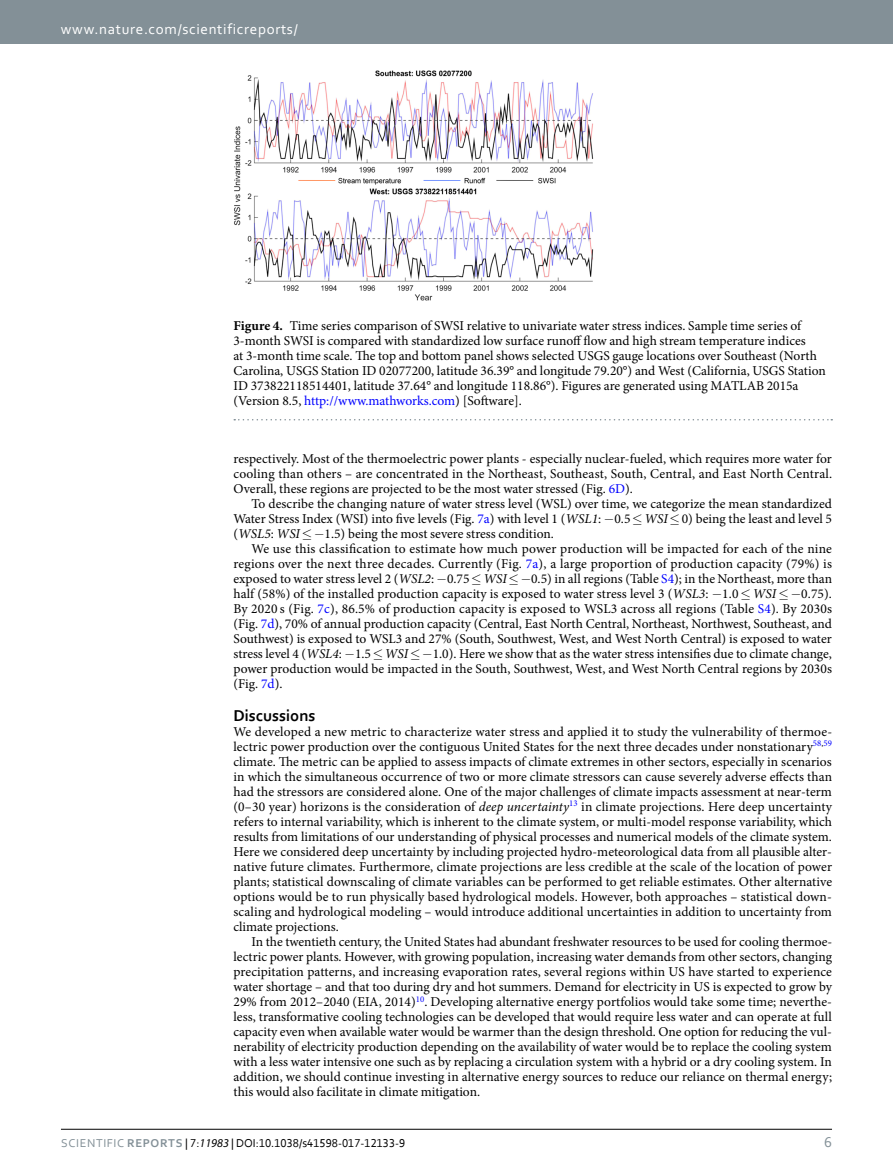
<style>
.page{position:relative;width:893px;height:1174px;background:#fff}
.page>*{position:absolute;margin:0;border:0;box-sizing:border-box;transform-origin:0 0}
.t1{font:700 16.5px "Corbel";color:#000}
.t2{font:15px "Corbel 2";letter-spacing:.045em;color:#fff}
.t3{font:15px "Corbel 2";color:#839097}
.t4{font:13.5px/15px "Minion Pro";color:#000;text-align:justify}
.t5{font:12px "Corbel";color:#000}
.s1{font-weight:700}
.s2{color:#00f}
.s3{font-style:italic}
.s4{font-family:"Corbel 2";color:#839097}
.s5{font-family:"Corbel Bold 2";color:#839097}
.s6{font-family:"Myriad Pro";font-style:italic}
</style>
<div class="page">
<div style="left:0;top:0;width:893px;height:43px;background:#839097"></div>
<hr style="left:61px;top:1129px;width:771px;height:1px;background:#000">
<img style="left:234px;top:70px;width:359px;height:231px">
<svg style="left:234px;top:419px;width:598px;height:1px"></svg>
<p class="t2" style="left:61px;top:19px;width:238px">www.nature.com/scientificreports/</p>
<p class="t4" style="left:233px;top:318px;width:594px;text-align:left"><span class="s1">Figure 4.</span> Time series comparison of SWSI relative to univariate water stress indices. Sample time series of 3-month SWSI is compared with standardized low surface runoff flow and high stream temperature indices<br>at 3-month time scale. The top and bottom panel shows selected USGS gauge locations over Southeast (North Carolina, USGS Station ID 02077200, latitude 36.39° and longitude 79.20°) and West (California, USGS Station ID 373822118514401, latitude 37.64° and longitude 118.86°). Figures are generated using MATLAB 2015a (Version 8.5, <span class="s2">http://www.mathworks.com</span>) [Software].</p>
<p class="t4" style="left:233px;top:451px;width:600px">respectively. Most of the thermoelectric power plants - especially nuclear-fueled, which requires more water for cooling than others – are concentrated in the Northeast, Southeast, South, Central, and East North Central.<br>Overall, these regions are projected to be the most water stressed (Fig. <span class="s2">6D</span>).</p>
<p class="t4" style="left:233px;top:496px;width:600px;text-indent:18px">To describe the changing nature of water stress level (WSL) over time, we categorize the mean standardized Water Stress Index (WSI) into five levels (Fig. <span class="s2">7a</span>) with level 1 (<span class="s3">WSL1</span>: −0.5≤<span class="s3">WSI</span>≤0) being the least and level 5 (<span class="s3">WSL5</span>: <span class="s3">WSI</span>≤−1.5) being the most severe stress condition.</p>
<p class="t4" style="left:233px;top:541px;width:600px;text-indent:18px">We use this classification to estimate how much power production will be impacted for each of the nine regions over the next three decades. Currently (Fig. <span class="s2">7a</span>), a large proportion of production capacity (79%) is exposed to water stress level 2 (<span class="s3">WSL2</span>: −0.75≤<span class="s3">WSI</span>≤−0.5) in all regions (Table <span class="s2">S4</span>); in the Northeast, more than half (58%) of the installed production capacity is exposed to water stress level 3 (<span class="s3">WSL3</span>: −1.0≤<span class="s3">WSI</span>≤−0.75).<br>By 2020 s (Fig. <span class="s2">7c</span>), 86.5% of production capacity is exposed to WSL3 across all regions (Table <span class="s2">S4</span>). By 2030s (Fig. <span class="s2">7d</span>), 70% of annual production capacity (Central, East North Central, Northeast, Northwest, Southeast, and Southwest) is exposed to WSL3 and 27% (South, Southwest, West, and West North Central) is exposed to water stress level 4 (<span class="s3">WSL4</span>: −1.5≤<span class="s3">WSI</span>≤−1.0). Here we show that as the water stress intensifies due to climate change, power production would be impacted in the South, Southwest, West, and West North Central regions by 2030s (Fig. <span class="s2">7d</span>).</p>
<p class="t1" style="left:233px;top:705px;width:84px">Discussions</p>
<p class="t4" style="left:233px;top:724px;width:600px">We developed a new metric to characterize water stress and applied it to study the vulnerability of thermoe&shy;lectric power production over the contiguous United States for the next three decades under nonstationary<sup>58</sup><sup>,</sup><sup>59 </sup>climate. The metric can be applied to assess impacts of climate extremes in other sectors, especially in scenarios in which the simultaneous occurrence of two or more climate stressors can cause severely adverse effects than had the stressors are considered alone. One of the major challenges of climate impacts assessment at near-term (0–30 year) horizons is the consideration of <span class="s3">deep uncertainty</span><sup>13</sup> in climate projections. Here deep uncertainty refers to internal variability, which is inherent to the climate system, or multi-model response variability, which results from limitations of our understanding of physical processes and numerical models of the climate system.<br>Here we considered deep uncertainty by including projected hydro-meteorological data from all plausible alter&shy;native future climates. Furthermore, climate projections are less credible at the scale of the location of power plants; statistical downscaling of climate variables can be performed to get reliable estimates. Other alternative options would be to run physically based hydrological models. However, both approaches – statistical down&shy;scaling and hydrological modeling – would introduce additional uncertainties in addition to uncertainty from climate projections.</p>
<p class="t4" style="left:233px;top:934px;width:600px;text-indent:18px">In the twentieth century, the United States had abundant freshwater resources to be used for cooling thermoe&shy;lectric power plants. However, with growing population, increasing water demands from other sectors, changing precipitation patterns, and increasing evaporation rates, several regions within US have started to experience water shortage – and that too during dry and hot summers. Demand for electricity in US is expected to grow by 29% from 2012–2040 (EIA, 2014)<sup>10</sup>. Developing alternative energy portfolios would take some time; neverthe&shy;less, transformative cooling technologies can be developed that would require less water and can operate at full capacity even when available water would be warmer than the design threshold. One option for reducing the vul&shy;nerability of electricity production depending on the availability of water would be to replace the cooling system with a less water intensive one such as by replacing a circulation system with a hybrid or a dry cooling system. In addition, we should continue investing in alternative energy sources to reduce our reliance on thermal energy; this would also facilitate in climate mitigation.</p>
<p class="t5" style="left:61px;top:1135px;width:346px"><span class="s4">SCiEntiFiC</span> <span class="s5">REPORTS</span> | 7:<span class="s6">11983</span> | DOI:10.1038/s41598-017-12133-9</p>
<p class="t3" style="left:824px;top:1132px;width:9px">6</p>
</div>
